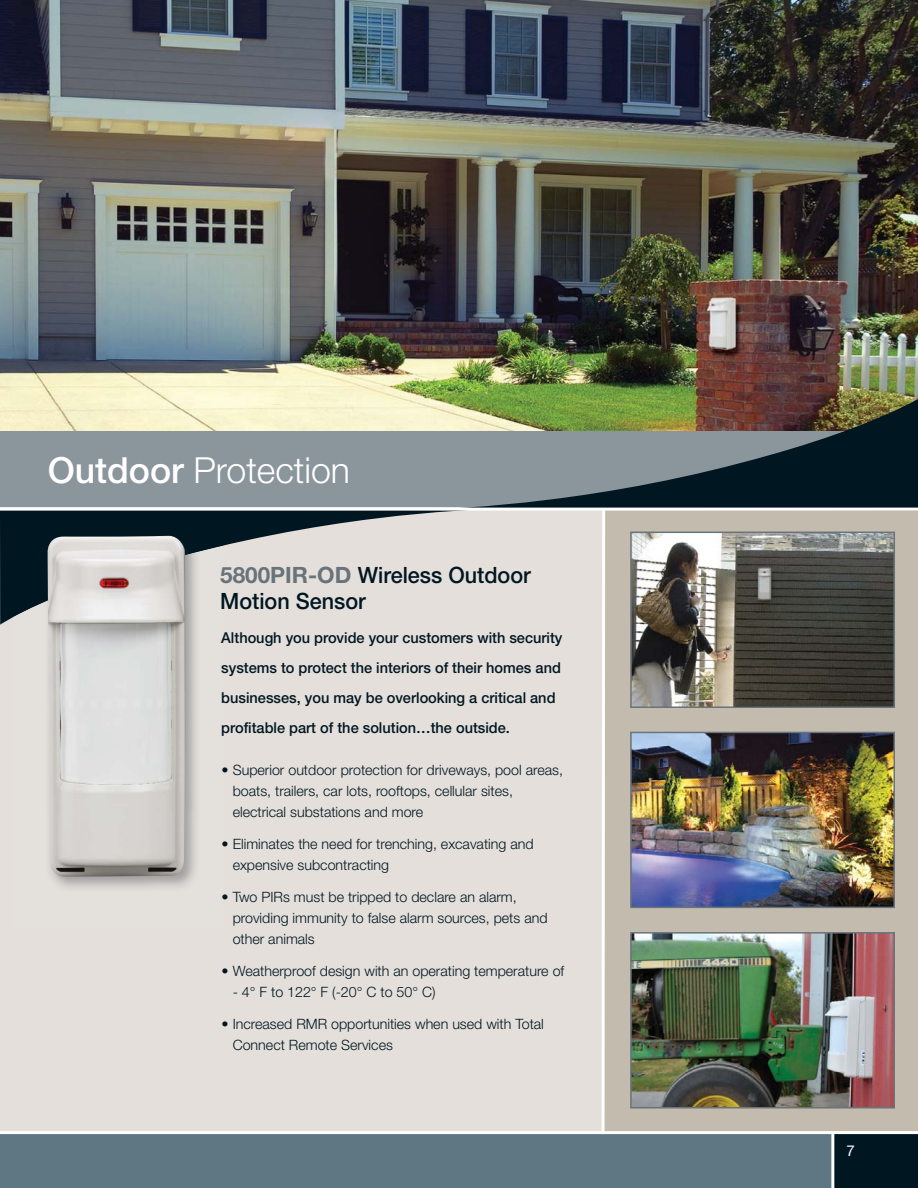
<style>
.page{position:relative;width:918px;height:1188px;background:#fff}
.page>*{position:absolute;margin:0;border:0;box-sizing:border-box;transform-origin:0 0}
.t1{font:300 36px "Helvetica Neue";color:#fff}
.t2{font:500 22.5px/25.5px "Helvetica Neue";color:#001722;scale:.96 1}
.t3{font:500 15px/30px "Helvetica Neue";color:#001722}
.t4{font:15px "Helvetica Neue";color:#fff}
.t5{font:300 14.25px/21px "Helvetica Neue";color:#001722}
.s1{font-weight:500}
.s2{font-weight:700;color:#68737a}
</style>
<div class="page">
<div style="left:0;top:432px;width:681px;height:702px;background:#e4dfda"></div>
<img style="left:0;top:0;width:918px;height:432px">
<div style="left:603px;top:506px;width:315px;height:628px;background:#c3bcae"></div>
<img style="left:633px;top:535px;width:259px;height:170px">
<div style="left:630px;top:532px;width:265px;height:176px;border:2px solid #68737a"></div>
<svg style="left:0;top:511px;width:453px;height:114px"></svg>
<img style="left:14px;top:617px;width:210px;height:271px">
<img style="left:14px;top:520px;width:210px;height:97px">
<img style="left:48px;top:536px;width:137px;height:341px">
<img style="left:633px;top:735px;width:259px;height:170px">
<div style="left:630px;top:732px;width:265px;height:176px;border:2px solid #68737a"></div>
<img style="left:633px;top:935px;width:259px;height:170px">
<div style="left:630px;top:932px;width:265px;height:176px;border:2px solid #68737a"></div>
<div style="left:0;top:432px;width:918px;height:75px;background:#8b959c"></div>
<svg style="left:411px;top:392px;width:507px;height:116px"></svg>
<hr style="left:0;top:508px;width:918px;height:3px;background:#fff">
<div style="left:0;top:1134px;width:831px;height:54px;background:#5f7783"></div>
<svg style="left:600px;top:493px;width:7px;height:644px"></svg>
<div style="left:833px;top:1133px;width:85px;height:55px;background:#001722"></div>
<hr style="left:0;top:1131px;width:918px;height:3px;background:#fff">
<hr style="left:831px;top:1134px;width:3px;height:54px;background:#fff">
<h1 class="t1" style="left:48px;top:448px;width:304px"><span class="s1">Outdoor</span> Protection</h1>
<h2 class="t2" style="left:220px;top:562px;width:325px"><span class="s2">5800PIR-OD</span> Wireless Outdoor<br>Motion Sensor</h2>
<p class="t3" style="left:221px;top:622px;width:343px">Although you provide your customers with security systems to protect the interiors of their homes and businesses, you may be overlooking a critical and profitable part of the solution…the outside.</p>
<p class="t5" style="left:233px;top:760px;width:332px;text-indent:-11px">• Superior outdoor protection for driveways, pool areas, boats, trailers, car lots, rooftops, cellular sites, electrical substations and more</p>
<p class="t5" style="left:233px;top:833px;width:302px;text-indent:-11px">• Eliminates the need for trenching, excavating and expensive subcontracting</p>
<p class="t5" style="left:233px;top:886px;width:316px;text-indent:-11px">• Two PIRs must be tripped to declare an alarm, providing immunity to false alarm sources, pets and other animals</p>
<p class="t5" style="left:222px;top:960px;width:344px">• Weatherproof design with an operating temperature of</p>
<p class="t5" style="left:233px;top:981px;width:204px">- 4° F to 122° F (-20° C to 50° C)</p>
<p class="t5" style="left:233px;top:1013px;width:313px;text-indent:-11px">• Increased RMR opportunities when used with Total<br>Connect Remote Services</p>
<p class="t4" style="left:847px;top:1142px;width:10px">7</p>
</div>
